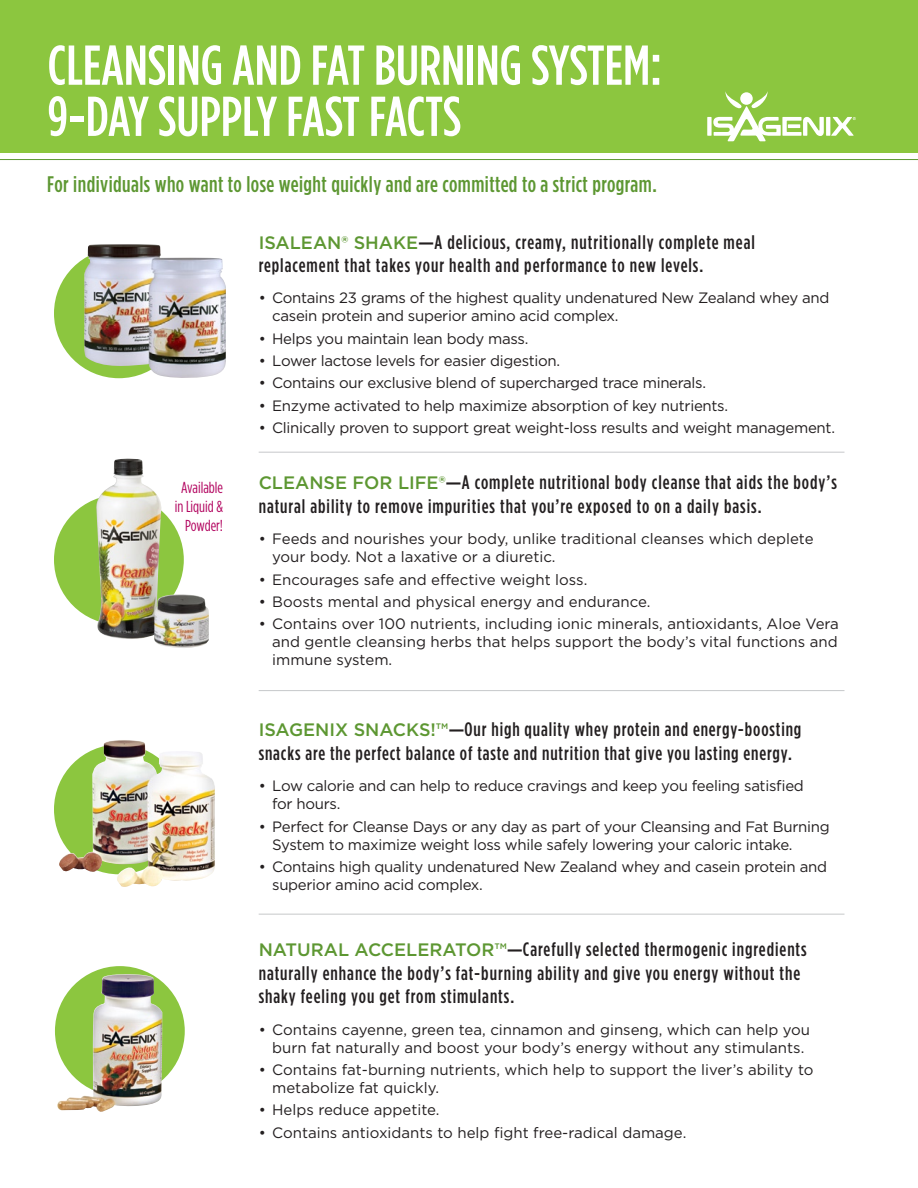
<style>
.page{position:relative;width:918px;height:1188px;background:#fff}
.page>*{position:absolute;margin:0;border:0;box-sizing:border-box;transform-origin:0 0}
.t1{font:500 56.1px/51.2px "Gotham Condensed";color:#fff}
.t2{font:500 22.5px "Gotham Condensed";letter-spacing:.02em;color:#5d9732}
.t3{font:500 19.5px/23.4px "Gotham Condensed";letter-spacing:.05em;color:#231f20}
.t4{font:500 18px "Gotham";color:#5d9732}
.t5{font:15.9px/19px "Gotham Condensed";color:#b1005d;text-align:right}
.t6{font:15px/18px "Gotham";letter-spacing:-.02em;color:#231f20}
.t7{font:15px/18px "Gotham";color:#231f20}
.s1{font-family:"Gotham";font-size:18px;color:#5d9732}
.s2{font-family:"Gotham";font-size:18px}
</style>
<div class="page">
<div style="left:55px;top:966px;width:130px;height:130px;background:#8cc63f;border-radius:50%"></div>
<div style="left:0;top:0;width:918px;height:152px;background:#8cc63f"></div>
<div style="left:54px;top:248px;width:130px;height:130px;background:#8cc63f;border-radius:50%"></div>
<img style="left:83px;top:244px;width:143px;height:135px">
<hr style="left:0;top:159px;width:918px;height:1px;background:#5d9732">
<div style="left:54px;top:495px;width:130px;height:130px;background:#8cc63f;border-radius:50%"></div>
<img style="left:95px;top:459px;width:114px;height:189px">
<hr style="left:259px;top:690px;width:585px;height:1px;background:#c6c8ca">
<hr style="left:259px;top:452px;width:585px;height:1px;background:#c6c8ca">
<hr style="left:259px;top:914px;width:585px;height:1px;background:#c6c8ca">
<div style="left:707px;top:117px;width:5px;height:19px;background:#fff"></div>
<svg style="left:826px;top:117px;width:4px;height:19px"></svg>
<svg style="left:713px;top:91px;width:111px;height:50px"></svg>
<svg style="left:831px;top:117px;width:25px;height:19px"></svg>
<img style="left:57px;top:974px;width:106px;height:138px">
<img style="left:58px;top:740px;width:157px;height:147px">
<h1 class="t1" style="left:48px;top:39px;width:616px">Cleansing and Fat Burning System:<br>9-day supply fast facts</h1>
<h2 class="t2" style="left:47px;top:171px;width:611px">For individuals who want to lose weight quickly and are committed to a strict program.</h2>
<p class="t5" style="left:175px;top:478px;width:50px">Available in Liquid &amp;<br>Powder!</p>
<h3 class="t3" style="left:259px;top:230px;width:498px"><span class="s1">ISALEAN® SHAKE</span><span class="s2">—</span>A delicious, creamy, nutritionally complete meal replacement that takes your health and performance to new levels.</h3>
<p class="t6" style="left:272px;top:289px;width:559px;text-indent:-14px">• Contains 23 grams of the highest quality undenatured New Zealand whey and casein protein and superior amino acid complex.</p>
<p class="t6" style="left:259px;top:329px;width:271px">• Helps you maintain lean body mass.</p>
<p class="t6" style="left:259px;top:351px;width:303px">• Lower lactose levels for easier digestion.</p>
<p class="t6" style="left:259px;top:374px;width:449px">• Contains our exclusive blend of supercharged trace minerals.</p>
<p class="t6" style="left:259px;top:396px;width:471px">• Enzyme activated to help maximize absorption of key nutrients.</p>
<p class="t6" style="left:259px;top:418px;width:578px">• Clinically proven to support great weight-loss results and weight management.</p>
<h3 class="t3" style="left:259px;top:471px;width:580px;text-indent:94px"><span class="s1">FOR LI FE®</span><span class="s2">—</span>A complete nutritional body cleanse that aids the body’s natural ability to remove impurities that you’re exposed to on a daily basis.</h3>
<p class="t7" style="left:272px;top:530px;width:543px;text-indent:-14px">• Feeds and nourishes your body, unlike traditional cleanses which deplete your body. Not a laxative or a diuretic.</p>
<p class="t7" style="left:259px;top:570px;width:330px">• Encourages safe and effective weight loss.</p>
<p class="t7" style="left:259px;top:592px;width:393px">• Boosts mental and physical energy and endurance.</p>
<p class="t6" style="left:272px;top:615px;width:568px;text-align:justify;text-indent:-14px">• Contains over 100 nutrients, including ionic minerals, antioxidants, Aloe Vera and gentle cleansing herbs that helps support the body’s vital functions and immune system.</p>
<p class="t4" style="left:259px;top:471px;width:27px">CLEANSE</p>
<h3 class="t3" style="left:259px;top:718px;width:544px;text-indent:172px"><span class="s1">!™</span><span class="s2">—</span>Our high quality whey protein and energy-boosting snacks are the perfect balance of taste and nutrition that give you lasting energy.</h3>
<p class="t6" style="left:272px;top:777px;width:533px;text-indent:-14px">• Low calorie and can help to reduce cravings and keep you feeling satisfied for hours.</p>
<p class="t6" style="left:272px;top:817px;width:559px;text-indent:-14px">• Perfect for Cleanse Days or any day as part of your Cleansing and Fat Burning<br>System to maximize weight loss while safely lowering your caloric intake.</p>
<p class="t6" style="left:272px;top:857px;width:556px;text-indent:-14px">• Contains high quality undenatured New Zealand whey and casein protein and superior amino acid complex.</p>
<p class="t4" style="left:259px;top:718px;width:121px">ISAGENIX SNACKS</p>
<h3 class="t3" style="left:259px;top:938px;width:550px;text-indent:171px"><span class="s1">RATOR™</span><span class="s2">—</span>Carefully selected thermogenic ingredients naturally enhance the body’s fat-burning ability and give you energy without the shaky feeling you get from stimulants.</h3>
<p class="t7" style="left:259px;top:1020px;width:553px;text-align:center">• Contains cayenne, green tea, cinnamon and ginseng, which can help you burn fat naturally and boost your body’s energy without any stimulants.</p>
<p class="t7" style="left:272px;top:1060px;width:543px;text-indent:-14px">• Contains fat-burning nutrients, which help to support the liver’s ability to metabolize fat quickly.</p>
<p class="t7" style="left:259px;top:1101px;width:182px">• Helps reduce appetite.</p>
<p class="t7" style="left:259px;top:1123px;width:429px">• Contains antioxidants to help fight free-radical damage.</p>
<p class="t4" style="left:259px;top:938px;width:123px">NATURAL ACCELE</p>
</div>
